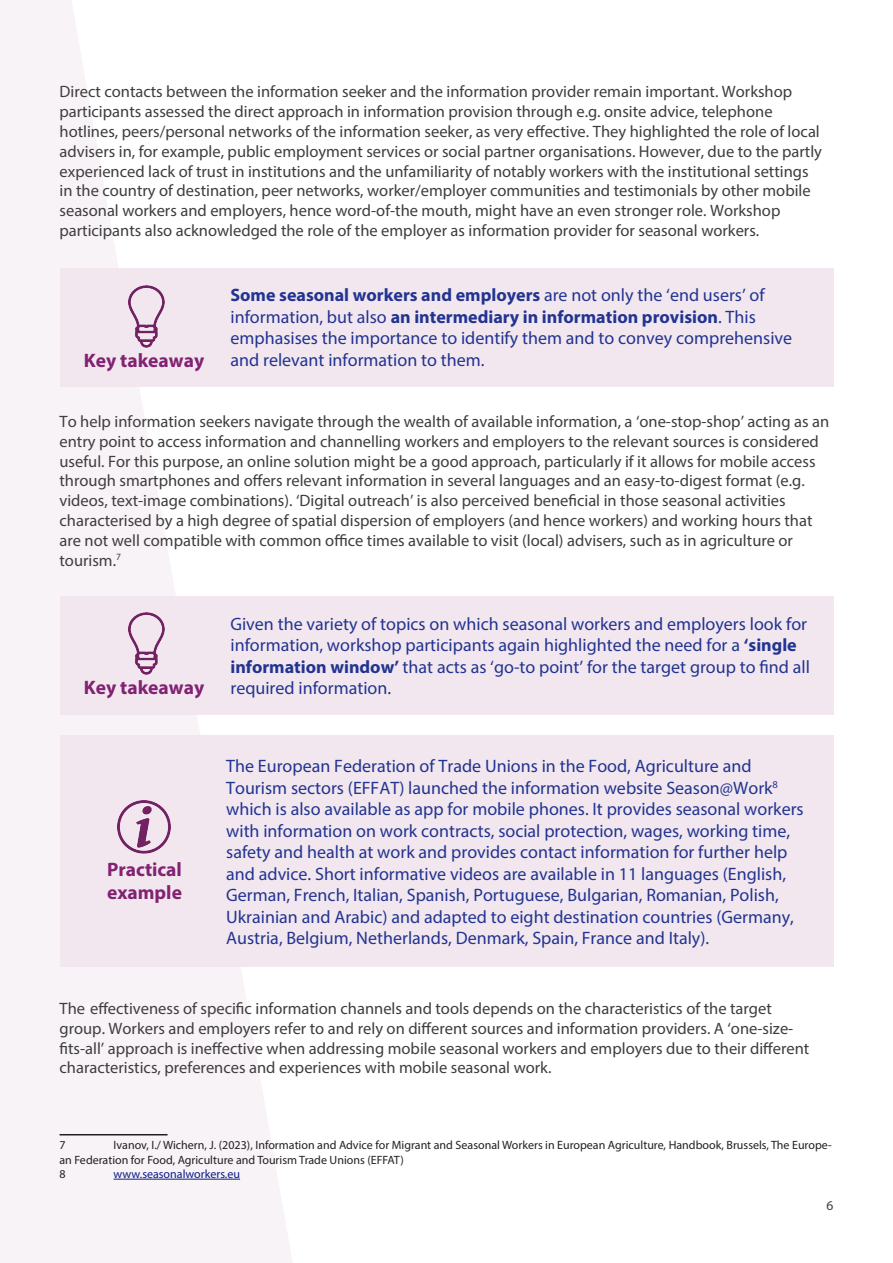
<style>
.page{position:relative;width:893px;height:1263px;background:#fff}
.page>*{position:absolute;margin:0;border:0;box-sizing:border-box;transform-origin:0 0}
.Subtitle_2{font:700 19.5px/22.5px "Myriad Pro";color:#812272}
.Box_text{font:18px/21.5px "Myriad Pro";color:#223491}
.Body_text{font:16.5px/19.8px "Myriad Pro";color:#3e3e3f}
.t1{font:13.5px "Myriad Pro";color:#3e3e3f}
.t2{font:12px/14.4px "Myriad Pro";color:#231f20}
.t3{font:12px "Myriad Pro";color:#0a1d85}
.s1{font-weight:700}
</style>
<div class="page">
<svg style="left:0;top:0;width:292px;height:1263px;fill:#f8f3f7"></svg>
<hr style="left:60px;top:1134px;width:108px;height:1px;background:#231f20">
<hr style="left:114px;top:1179px;width:126px;height:1px;background:#0a1d85">
<div style="left:60px;top:268px;width:773px;height:119px;background:#f2e7ef"></div>
<div style="left:60px;top:596px;width:773px;height:119px;background:#f2e7ef"></div>
<div style="left:60px;top:735px;width:773px;height:232px;background:#f2e7ef"></div>
<img style="left:128px;top:285px;width:37px;height:63px">
<img style="left:128px;top:612px;width:37px;height:63px">
<img style="left:118px;top:800px;width:52px;height:54px">
<p class="Body_text" style="left:60px;top:82px;width:764px">Direct contacts between the information seeker and the information provider remain important. Workshop participants assessed the direct approach in information provision through e.g. onsite advice, telephone hotlines, peers/personal networks of the information seeker, as very effective. They highlighted the role of local advisers in, for example, public employment services or social partner organisations. However, due to the partly experienced lack of trust in institutions and the unfamiliarity of notably workers with the institutional settings in the country of destination, peer networks, worker/employer communities and testimonials by other mobile seasonal workers and employers, hence word-of-the mouth, might have an even stronger role. Workshop participants also acknowledged the role of the employer as information provider for seasonal workers.</p>
<p class="Box_text" style="left:230px;top:284px;width:563px"><span class="s1">Some seasonal workers and employers</span> are not only the ‘end users’ of information, but also <span class="s1">an intermediary in information provision</span>. This emphasises the importance to identify them and to convey comprehensive</p>
<p class="Subtitle_2" style="left:84px;top:349px;width:122px">Key takeaway</p>
<p class="Box_text" style="left:230px;top:349px;width:256px">and relevant information to them.</p>
<p class="Body_text" style="left:60px;top:411px;width:771px">To help information seekers navigate through the wealth of available information, a ‘one-stop-shop’ acting as an entry point to access information and channelling workers and employers to the relevant sources is considered useful. For this purpose, an online solution might be a good approach, particularly if it allows for mobile access through smartphones and offers relevant information in several languages and an easy-to-digest format (e.g. videos, text-image combinations). ‘Digital outreach’ is also perceived beneficial in those seasonal activities characterised by a high degree of spatial dispersion of employers (and hence workers) and working hours that are not well compatible with common office times available to visit (local) advisers, such as in agriculture or tourism.<sup>7</sup></p>
<p class="Box_text" style="left:230px;top:613px;width:581px">Given the variety of topics on which seasonal workers and employers look for information, workshop participants again highlighted the need for a <span class="s1">‘single information window’</span> that acts as ‘go-to point’ for the target group to find all</p>
<p class="Subtitle_2" style="left:84px;top:676px;width:122px">Key takeaway</p>
<p class="Box_text" style="left:230px;top:677px;width:162px">required information.</p>
<p class="Subtitle_2" style="left:107px;top:858px;width:76px">Practical example</p>
<p class="Box_text" style="left:226px;top:755px;width:579px">The European Federation of Trade Unions in the Food, Agriculture and Tourism sectors (EFFAT) launched the information website Season@Work<sup>8 </sup>which is also available as app for mobile phones. It provides seasonal workers with information on work contracts, social protection, wages, working time, safety and health at work and provides contact information for further help and advice. Short informative videos are available in 11 languages (English, German, French, Italian, Spanish, Portuguese, Bulgarian, Romanian, Polish, Ukrainian and Arabic) and adapted to eight destination countries (Germany, Austria, Belgium, Netherlands, Denmark, Spain, France and Italy).</p>
<p class="Body_text" style="left:60px;top:998px;width:751px">The<sup>8</sup>effectiveness of specific information channels and tools depends on the characteristics of the target group. Workers and employers refer to and rely on different sources and information providers. A ‘one-size&shy;fits-all’ approach is ineffective when addressing mobile seasonal workers and employers due to their different characteristics, preferences and experiences with mobile seasonal work.</p>
<p class="t2" style="left:60px;top:1138px;width:774px;text-indent:54px">Ivanov, I./ Wichern, J. (2023), Information and Advice for Migrant and Seasonal Workers in European Agriculture, Handbook, Brussels, The Europe&shy;an Federation for Food, Agriculture and Tourism Trade Unions (EFFAT)</p>
<p class="t2" style="left:60px;top:1166px;width:8px">8</p>
<p class="t3" style="left:114px;top:1166px;width:128px">www.seasonalworkers.eu</p>
<p class="t2" style="left:60px;top:1138px;width:8px">7</p>
<p class="t1" style="left:826px;top:1197px;width:8px">6</p>
</div>
